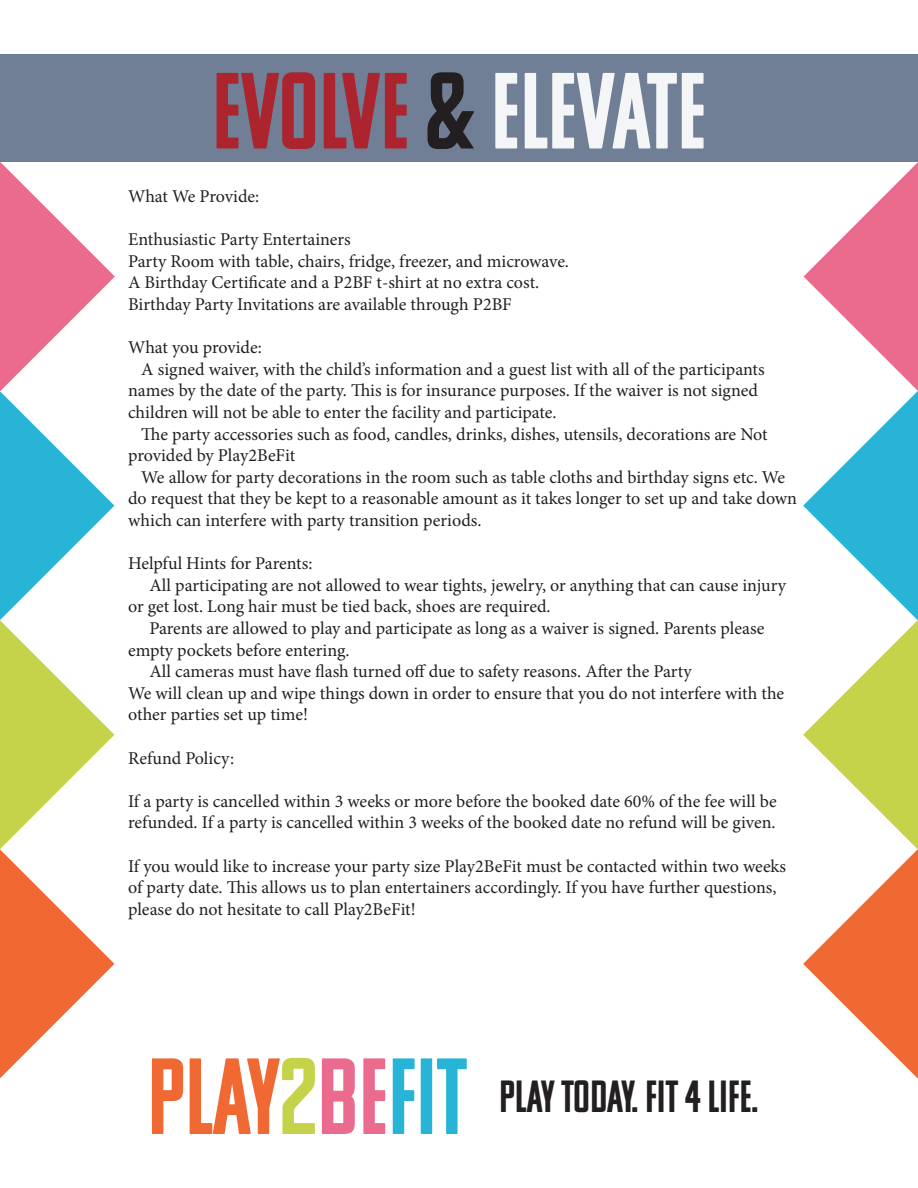
<style>
.page{position:relative;width:918px;height:1188px;background:#fff}
.page>*{position:absolute;margin:0;border:0;box-sizing:border-box;transform-origin:0 0}
.t1{font:108px "Komu A";color:#f4f5f6}
.t2{font:108px "Komu A";color:#f06832}
.t3{font:45px "Komu A";color:#231f20}
.t4{font:18px/21.6px "Minion Pro";color:#231f20}
.s1{color:#ab242e}
.s2{color:#231f20}
.s3{color:#c5d34a}
.s4{color:#ea6b8d}
.s5{color:#28b4d6}
</style>
<div class="page">
<div style="left:0;top:54px;width:918px;height:108px;background:#707f95"></div>
<svg style="left:0;top:162px;width:115px;height:916px"></svg>
<svg style="left:803px;top:162px;width:115px;height:916px"></svg>
<p class="t1" style="left:212px;top:56px;width:496px"><span class="s1">EVOLVE</span> <span class="s2">&amp;</span> ELEVATE</p>
<p class="t4" style="left:128px;top:186px;width:133px">What We Provide:</p>
<p class="t4" style="left:128px;top:229px;width:224px">Enthusiastic Party Entertainers</p>
<p class="t4" style="left:128px;top:250px;width:442px">Party Room with table, chairs, fridge, freezer, and microwave.</p>
<p class="t4" style="left:128px;top:272px;width:413px">A Birthday Certificate and a P2BF t-shirt at no extra cost.</p>
<p class="t4" style="left:128px;top:294px;width:385px">Birthday Party Invitations are available through P2BF</p>
<p class="t4" style="left:128px;top:337px;width:135px">What you provide:</p>
<p class="t4" style="left:128px;top:358px;width:638px">● A signed waiver, with the child’s information and a guest list with all of the participants names by the date of the party. This is for insurance purposes. If the waiver is not signed</p>
<p class="t4" style="left:128px;top:402px;width:430px">children will not be able to enter the facility and participate.</p>
<p class="t4" style="left:128px;top:423px;width:641px">● The party accessories such as food, candles, drinks, dishes, utensils, decorations are Not provided by Play2BeFit</p>
<p class="t4" style="left:128px;top:466px;width:671px">● We allow for party decorations in the room such as table cloths and birthday signs etc. We do request that they be kept to a reasonable amount as it takes longer to set up and take down which can interfere with party transition periods.</p>
<p class="t4" style="left:128px;top:553px;width:186px">Helpful Hints for Parents:</p>
<p class="t4" style="left:128px;top:574px;width:660px">● All participating are not allowed to wear tights, jewelry, or anything that can cause injury or get lost. Long hair must be tied back, shoes are required.</p>
<p class="t4" style="left:128px;top:618px;width:638px">● Parents are allowed to play and participate as long as a waiver is signed. Parents please empty pockets before entering.</p>
<p class="t4" style="left:128px;top:661px;width:565px">● All cameras must have flash turned off due to safety reasons. After the Party</p>
<p class="t4" style="left:128px;top:682px;width:658px">We will clean up and wipe things down in order to ensure that you do not interfere with the other parties set up time!</p>
<p class="t4" style="left:128px;top:747px;width:108px">Refund Policy:</p>
<p class="t4" style="left:128px;top:790px;width:650px">If a party is cancelled within 3 weeks or more before the booked date 60% of the fee will be refunded. If a party is cancelled within 3 weeks of the booked date no refund will be given.</p>
<p class="t4" style="left:128px;top:855px;width:659px">If you would like to increase your party size Play2BeFit must be contacted within two weeks of party date. This allows us to plan entertainers accordingly. If you have further questions, please do not hesitate to call Play2BeFit!</p>
<p class="t2" style="left:147px;top:1041px;width:321px">PLAY<span class="s3">2</span><span class="s4">BE</span><span class="s5">FIT</span></p>
<p class="t3" style="left:499px;top:1073px;width:260px">PLAY TODAY. FIT 4 LIFE.</p>
</div>
